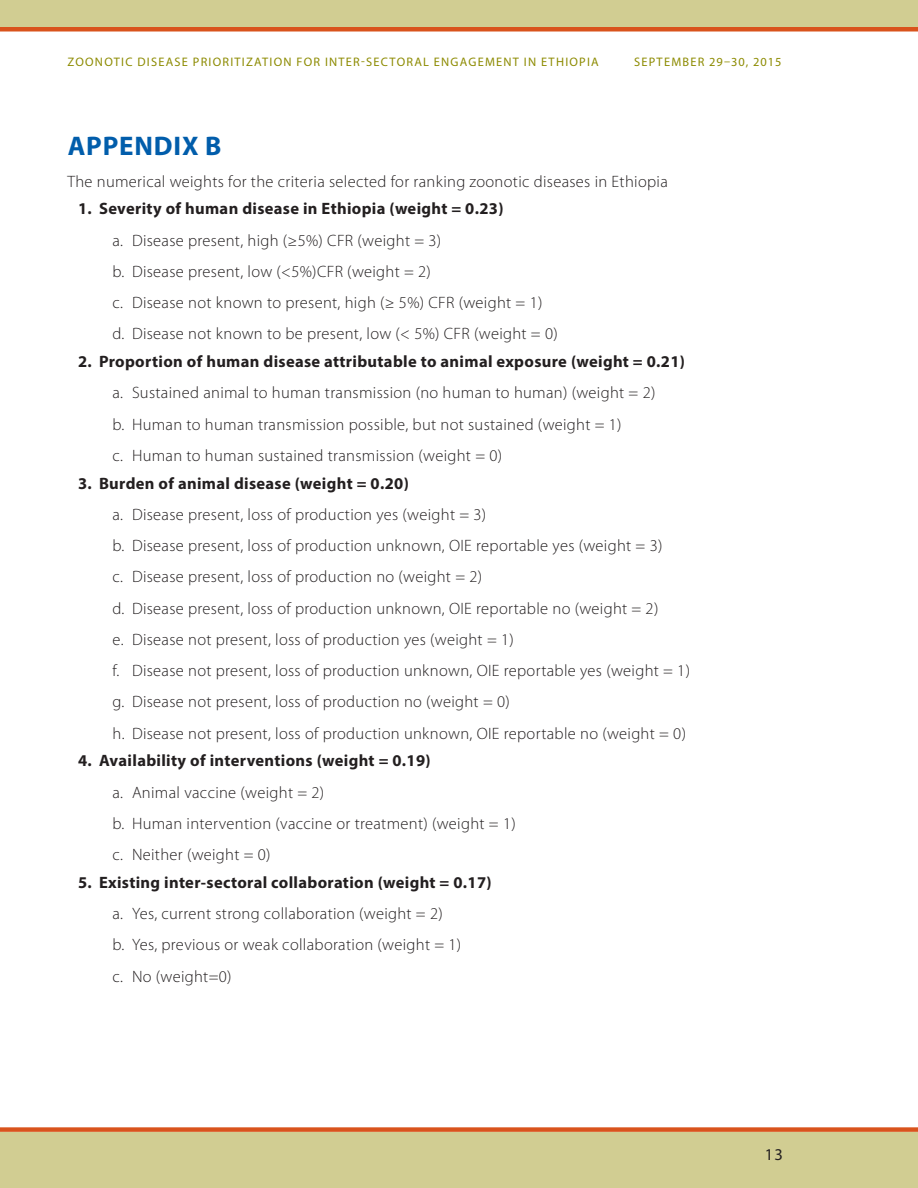
<style>
.page{position:relative;width:918px;height:1188px;background:#fff}
.page>*{position:absolute;margin:0;border:0;box-sizing:border-box;transform-origin:0 0}
.t1{font:700 27px "Myriad Pro";letter-spacing:.03em;color:#015dab}
.Body_Text_Special_1{font:300 16.5px "Myriad Pro";letter-spacing:.02em;color:#231f20}
.t2{font:700 16.5px "Myriad Pro";letter-spacing:.02em;color:#231f20}
.t3{font:16.5px "Myriad Pro";color:#231f20}
.t4{font:12.3px "Myriad Pro";letter-spacing:.1em;color:#8d8b02}
</style>
<div class="page">
<div style="left:0;top:1132px;width:918px;height:56px;background:#d1cd92"></div>
<div style="left:0;top:0;width:918px;height:27px;background:#d1cd92"></div>
<div style="left:0;top:1127px;width:918px;height:5px;background:#d9531c"></div>
<div style="left:0;top:27px;width:918px;height:5px;background:#d9531c"></div>
<p class="t4" style="left:68px;top:54px;width:533px">ZOONOTIC DISEASE PRIORITIZATION FOR INTER-SECTORAL ENGAGEMENT IN ETHIOPIA</p>
<p class="t4" style="left:634px;top:54px;width:149px">SEPTEMBER 29–30, 2015</p>
<h1 class="t1" style="left:68px;top:129px;width:155px">APPENDIX B</h1>
<p class="Body_Text_Special_1" style="left:68px;top:172px;width:602px">The numerical weights for the criteria selected for ranking zoonotic diseases in Ethiopia</p>
<p class="t2" style="left:78px;top:198px;width:427px">1. Severity of human disease in Ethiopia (weight = 0.23)</p>
<p class="Body_Text_Special_1" style="left:112px;top:231px;width:330px">a. Disease present, high (≥5%) CFR (weight = 3)</p>
<p class="Body_Text_Special_1" style="left:112px;top:262px;width:320px">b. Disease present, low (&lt;5%)CFR (weight = 2)</p>
<p class="Body_Text_Special_1" style="left:112px;top:293px;width:431px">c. Disease not known to present, high (≥ 5%) CFR (weight = 1)</p>
<p class="Body_Text_Special_1" style="left:112px;top:325px;width:447px">d. Disease not known to be present, low (&lt; 5%) CFR (weight = 0)</p>
<p class="t2" style="left:78px;top:351px;width:608px">2. Proportion of human disease attributable to animal exposure (weight = 0.21)</p>
<p class="Body_Text_Special_1" style="left:112px;top:384px;width:544px">a. Sustained animal to human transmission (no human to human) (weight = 2)</p>
<p class="Body_Text_Special_1" style="left:112px;top:415px;width:511px">b. Human to human transmission possible, but not sustained (weight = 1)</p>
<p class="Body_Text_Special_1" style="left:112px;top:446px;width:391px">c. Human to human sustained transmission (weight = 0)</p>
<p class="t2" style="left:78px;top:472px;width:332px">3. Burden of animal disease (weight = 0.20)</p>
<p class="Body_Text_Special_1" style="left:112px;top:505px;width:375px">a. Disease present, loss of production yes (weight = 3)</p>
<p class="Body_Text_Special_1" style="left:112px;top:537px;width:551px">b. Disease present, loss of production unknown, OIE reportable yes (weight = 3)</p>
<p class="Body_Text_Special_1" style="left:112px;top:568px;width:371px">c. Disease present, loss of production no (weight = 2)</p>
<p class="Body_Text_Special_1" style="left:112px;top:599px;width:547px">d. Disease present, loss of production unknown, OIE reportable no (weight = 2)</p>
<p class="Body_Text_Special_1" style="left:112px;top:630px;width:403px">e. Disease not present, loss of production yes (weight = 1)</p>
<p class="Body_Text_Special_1" style="left:112px;top:662px;width:579px">f. Disease not present, loss of production unknown, OIE reportable yes (weight = 1)</p>
<p class="Body_Text_Special_1" style="left:112px;top:693px;width:399px">g. Disease not present, loss of production no (weight = 0)</p>
<p class="Body_Text_Special_1" style="left:112px;top:724px;width:575px">h. Disease not present, loss of production unknown, OIE reportable no (weight = 0)</p>
<p class="t2" style="left:78px;top:750px;width:354px">4. Availability of interventions (weight = 0.19)</p>
<p class="Body_Text_Special_1" style="left:112px;top:783px;width:213px">a. Animal vaccine (weight = 2)</p>
<p class="Body_Text_Special_1" style="left:112px;top:814px;width:405px">b. Human intervention (vaccine or treatment) (weight = 1)</p>
<p class="Body_Text_Special_1" style="left:112px;top:846px;width:160px">c. Neither (weight = 0)</p>
<p class="t2" style="left:78px;top:872px;width:415px">5. Existing inter-sectoral collaboration (weight = 0.17)</p>
<p class="Body_Text_Special_1" style="left:112px;top:905px;width:332px">a. Yes, current strong collaboration (weight = 2)</p>
<p class="Body_Text_Special_1" style="left:112px;top:936px;width:350px">b. Yes, previous or weak collaboration (weight = 1)</p>
<p class="Body_Text_Special_1" style="left:112px;top:967px;width:121px">c. No (weight=0)</p>
<p class="t3" style="left:765px;top:1144px;width:20px">13</p>
</div>
